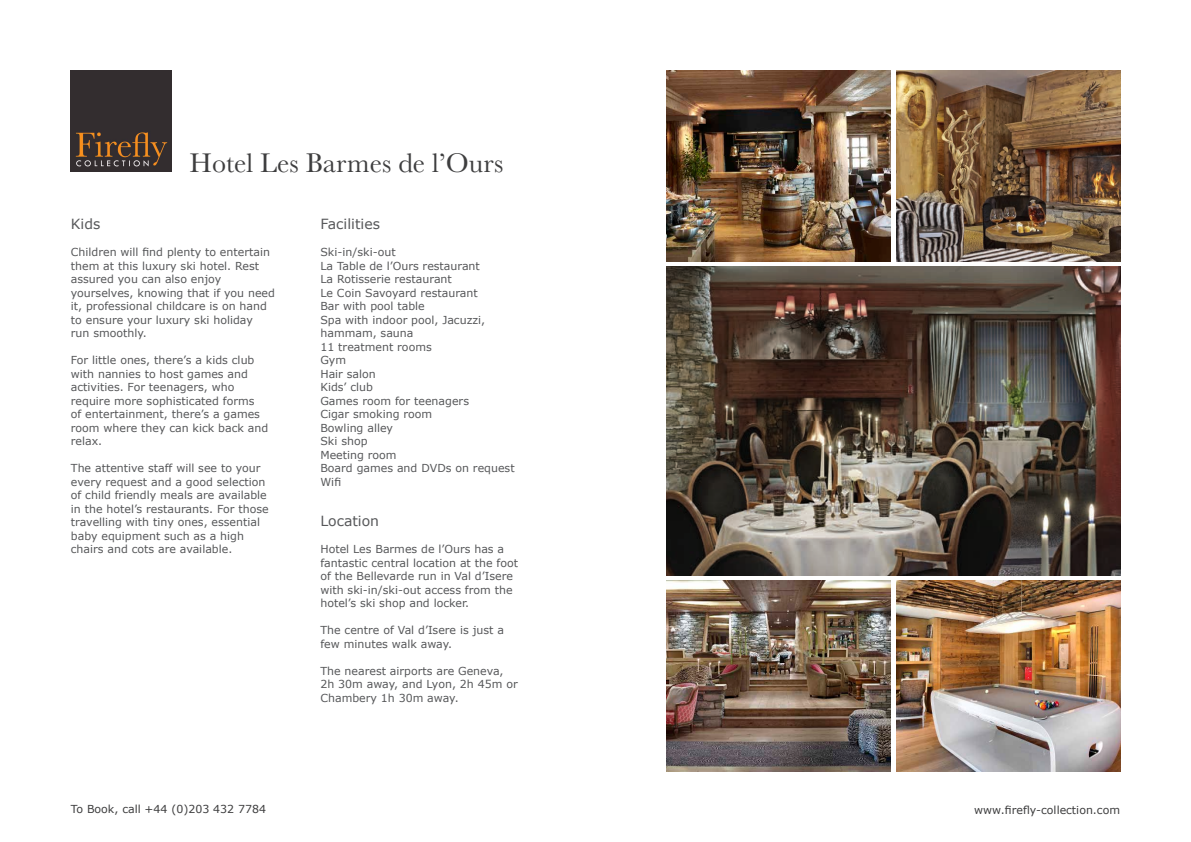
<style>
.page{position:relative;width:1191px;height:842px;background:#fff}
.page>*{position:absolute;margin:0;border:0;box-sizing:border-box;transform-origin:0 0}
.t1{font:28px "Baskerville";color:#3e3e3f}
.t2{font:14px "Verdana";color:#57585a}
.t3{font:11px/13.5px "Verdana";color:#57585a}
.t4{font:11px "Verdana";color:#3e3e3f}
</style>
<div class="page">
<img style="left:71px;top:71px;width:101px;height:101px">
<img style="left:666px;top:267px;width:454px;height:308px">
<img style="left:896px;top:581px;width:224px;height:190px">
<img style="left:666px;top:581px;width:224px;height:190px">
<img style="left:666px;top:71px;width:224px;height:190px">
<img style="left:896px;top:71px;width:224px;height:190px">
<p class="t1" style="left:190px;top:145px;width:315px">Hotel Les Barmes de l’Ours</p>
<p class="t2" style="left:71px;top:215px;width:31px">Kids</p>
<p class="t3" style="left:71px;top:245px;width:201px">Children will find plenty to entertain them at this luxury ski hotel. Rest</p>
<p class="t3" style="left:71px;top:272px;width:206px">assured you can also enjoy yourselves, knowing that if you need it, professional childcare is on hand to ensure your luxury ski holiday<br>run smoothly.</p>
<p class="t3" style="left:71px;top:353px;width:199px">For little ones, there’s a kids club with nannies to host games and activities. For teenagers, who require more sophisticated forms<br>of entertainment, there’s a games room where they can kick back and relax.</p>
<p class="t3" style="left:71px;top:461px;width:199px">The attentive staff will see to your every request and a good selection of child friendly meals are available in the hotel’s restaurants. For those travelling with tiny ones, essential baby equipment such as a high chairs and cots are available.</p>
<p class="t4" style="left:71px;top:802px;width:197px">To Book, call +44 (0)203 432 7784</p>
<p class="t2" style="left:320px;top:215px;width:61px">Facilities</p>
<p class="t3" style="left:320px;top:245px;width:77px">Ski-in/ski-out</p>
<p class="t3" style="left:320px;top:259px;width:161px">La Table de l’Ours restaurant</p>
<p class="t3" style="left:320px;top:272px;width:133px">La Rotisserie restaurant</p>
<p class="t3" style="left:320px;top:286px;width:159px">Le Coin Savoyard restaurant</p>
<p class="t3" style="left:320px;top:299px;width:106px">Bar with pool table</p>
<p class="t3" style="left:320px;top:313px;width:166px">Spa with indoor pool, Jacuzzi, hammam, sauna</p>
<p class="t3" style="left:320px;top:340px;width:113px">11 treatment rooms</p>
<p class="t3" style="left:320px;top:353px;width:27px">Gym</p>
<p class="t3" style="left:320px;top:367px;width:57px">Hair salon</p>
<p class="t3" style="left:320px;top:380px;width:54px">Kids’ club</p>
<p class="t3" style="left:320px;top:394px;width:150px">Games room for teenagers</p>
<p class="t3" style="left:320px;top:407px;width:113px">Cigar smoking room</p>
<p class="t3" style="left:320px;top:421px;width:74px">Bowling alley</p>
<p class="t3" style="left:320px;top:434px;width:49px">Ski shop</p>
<p class="t3" style="left:320px;top:448px;width:78px">Meeting room</p>
<p class="t3" style="left:320px;top:461px;width:196px">Board games and DVDs on request</p>
<p class="t3" style="left:320px;top:475px;width:22px">Wifi</p>
<p class="t2" style="left:320px;top:512px;width:60px">Location</p>
<p class="t3" style="left:320px;top:542px;width:199px">Hotel Les Barmes de l’Ours has a fantastic central location at the foot of the Bellevarde run in Val d’Isere with ski-in/ski-out access from the hotel’s ski shop and locker.</p>
<p class="t3" style="left:320px;top:623px;width:185px">The centre of Val d’Isere is just a few minutes walk away.</p>
<p class="t3" style="left:320px;top:664px;width:199px">The nearest airports are Geneva,<br>2h 30m away, and Lyon, 2h 45m or<br>Chambery 1h 30m away.</p>
<p class="t4" style="left:974px;top:803px;width:147px">www.firefly-collection.com</p>
</div>
